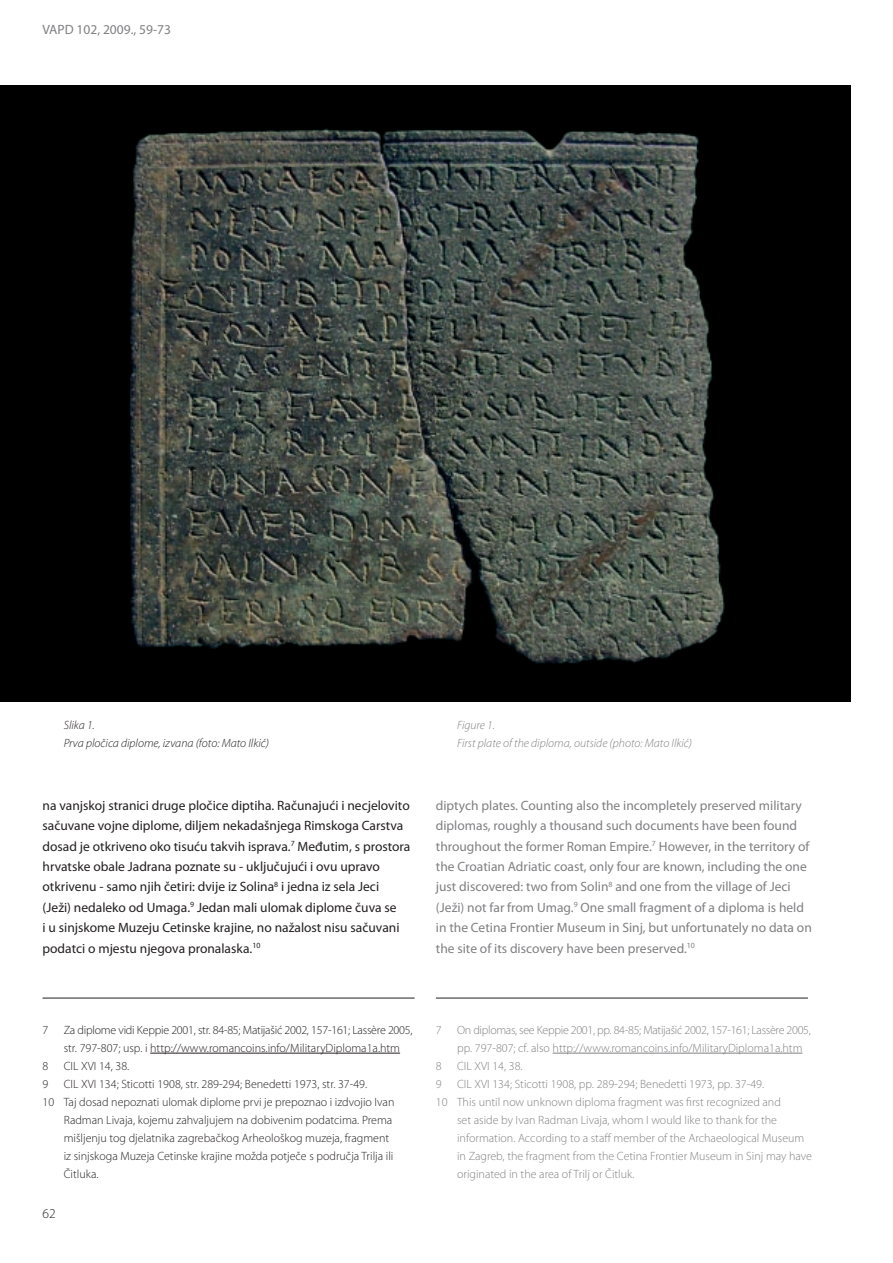
<style>
.page{position:relative;width:893px;height:1263px;background:#fff}
.page>*{position:absolute;margin:0;border:0;box-sizing:border-box;transform-origin:0 0}
.t1{font:13.5px/20.4px "Myriad Pro";color:#808083}
.t2{font:13.5px/20.4px "Myriad Pro";color:#231f20}
.t3{font:300 13.5px "Myriad Pro";color:#231f20}
.t4{font:300 12px "Myriad Pro";color:#808083}
.t5{font:300 12px "Myriad Pro";color:#231f20}
.t6{font:300 12px "Myriad Pro";letter-spacing:-.02em;color:#231f20}
.t7{font:300 12px "Myriad Pro";letter-spacing:-.025em;color:#808083}
.t8{font:italic 300 12px/18px "Myriad Pro";color:#808083}
.t9{font:italic 300 12px/18px "Myriad Pro";color:#231f20}
</style>
<div class="page">
<hr style="left:43px;top:998px;width:372px;height:1px;background:#231f20">
<hr style="left:150px;top:1053px;width:250px;height:1px;background:#231f20">
<hr style="left:436px;top:998px;width:372px;height:1px;background:#231f20">
<hr style="left:553px;top:1053px;width:249px;height:1px;background:#808083">
<img style="left:0;top:85px;width:850px;height:617px">
<p class="t1" style="left:43px;top:19px;width:130px">VAPD 102, 2009., 59-73</p>
<p class="t9" style="left:64px;top:715px;width:207px">Slika 1.<br>Prva pločica diplome, izvana (foto: Mato Ilkić)</p>
<p class="t8" style="left:457px;top:715px;width:237px">Figure 1.<br>First plate of the diploma, outside (photo: Mato Ilkić)</p>
<p class="t2" style="left:43px;top:795px;width:369px">na vanjskoj stranici druge pločice diptiha. Računajući i necjelovito sačuvane vojne diplome, diljem nekadašnjega Rimskoga Carstva dosad je otkriveno oko tisuću takvih isprava. Međutim, s prostora hrvatske obale Jadrana poznate su - uključujući i ovu upravo otkrivenu - samo njih četiri: dvije iz Solina i jedna iz sela Jeci (Ježi) nedaleko od Umaga. Jedan mali ulomak diplome čuva se<br>i u sinjskome Muzeju Cetinske krajine, no nažalost nisu sačuvani podatci o mjestu njegova pronalaska.<sup>10</sup></p>
<p class="t1" style="left:436px;top:795px;width:377px">diptych plates. Counting also the incompletely preserved military diplomas, roughly a thousand such documents have been found throughout the former Roman Empire. However, in the territory of the Croatian Adriatic coast, only four are known, including the one just discovered: two from Solin and one from the village of Jeci (Ježi) not far from Umag. One small fragment of a diploma is held in the Cetina Frontier Museum in Sinj, but unfortunately no data on the site of its discovery have been preserved.<sup>10</sup></p>
<p class="t6" style="left:64px;top:1023px;width:350px">Za diplome vidi Keppie 2001, str. 84-85; Matijašić 2002, 157-161; Lassère 2005,</p>
<p class="t5" style="left:64px;top:1041px;width:338px">str. 797-807; usp. i http://www.romancoins.info/MilitaryDiploma1a.htm</p>
<p class="t5" style="left:64px;top:1059px;width:67px">CIL XVI 14, 38.</p>
<p class="t5" style="left:64px;top:1077px;width:305px">CIL XVI 134; Sticotti 1908, str. 289-294; Benedetti 1973, str. 37-49.</p>
<p class="t5" style="left:43px;top:1095px;width:353px">10 Taj dosad nepoznati ulomak diplome prvi je prepoznao i izdvojio Ivan</p>
<p class="t5" style="left:64px;top:1113px;width:330px">Radman Livaja, kojemu zahvaljujem na dobivenim podatcima. Prema</p>
<p class="t5" style="left:64px;top:1131px;width:327px">mišljenju tog djelatnika zagrebačkog Arheološkog muzeja, fragment</p>
<p class="t5" style="left:64px;top:1149px;width:331px">iz sinjskoga Muzeja Cetinske krajine možda potječe s područja Trilja ili</p>
<p class="t5" style="left:64px;top:1167px;width:36px">Čitluka.</p>
<p class="t3" style="left:43px;top:1205px;width:15px">62</p>
<p class="t7" style="left:457px;top:1023px;width:355px">On diplomas, see Keppie 2001, pp. 84-85; Matijašić 2002, 157-161; Lassère 2005,</p>
<p class="t4" style="left:457px;top:1041px;width:347px">pp. 797-807; cf. also http://www.romancoins.info/MilitaryDiploma1a.htm</p>
<p class="t4" style="left:457px;top:1059px;width:67px">CIL XVI 14, 38.</p>
<p class="t4" style="left:457px;top:1077px;width:309px">CIL XVI 134; Sticotti 1908, pp. 289-294; Benedetti 1973, pp. 37-49.</p>
<p class="t4" style="left:436px;top:1095px;width:347px">10 This until now unknown diploma fragment was first recognized and</p>
<p class="t4" style="left:457px;top:1113px;width:321px">set aside by Ivan Radman Livaja, whom I would like to thank for the</p>
<p class="t4" style="left:457px;top:1131px;width:349px">information. According to a staff member of the Archaeological Museum</p>
<p class="t4" style="left:457px;top:1149px;width:356px">in Zagreb, the fragment from the Cetina Frontier Museum in Sinj may have</p>
<p class="t4" style="left:457px;top:1167px;width:179px">originated in the area of Trilj or Čitluk.</p>
</div>
